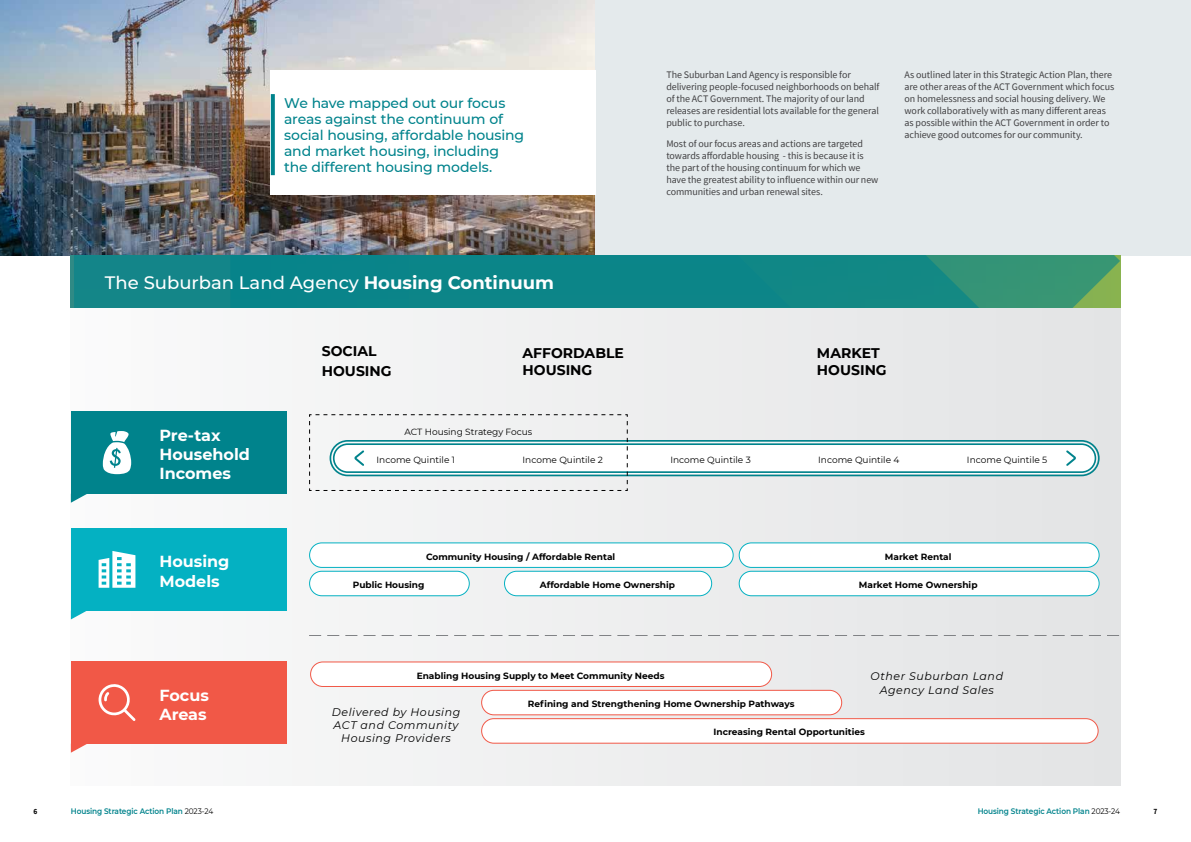
<style>
.page{position:relative;width:1191px;height:842px;background:#fff}
.page>*{position:absolute;margin:0;border:0;box-sizing:border-box;transform-origin:0 0}
.t1{font:500 18px "Montserrat";color:#fff}
.t2{font:700 16px/19.2px "Montserrat";color:#fff}
.t3{font:500 14px/16px "Montserrat";letter-spacing:-.01em;color:#00838c}
.t4{font:700 14px/16.8px "Montserrat";color:#000}
.t5{font:italic 11px/13.2px "Montserrat";letter-spacing:.05em;color:#000;text-align:center}
.t6{font:10px/12px "Source Sans Pro";letter-spacing:-.01em;color:#414042}
.t7{font:700 9px "Montserrat";color:#000}
.t8{font:9px "Montserrat";color:#000}
.t9{font:600 8px "Montserrat";letter-spacing:-.01em;color:#00838c;scale:.92 1}
.t10{font:700 8px "Source Sans Pro";color:#000;scale:.92 1}
.s1{font-weight:700}
.s2{font-weight:400;color:#000}
</style>
<div class="page">
<img style="left:0;top:0;width:595px;height:255px">
<div style="left:595px;top:0;width:596px;height:255px;background:#e4eaec"></div>
<div style="left:71px;top:255px;width:1049px;height:530px;background:#edeeee"></div>
<div style="left:71px;top:255px;width:159px;height:52px;background:#148589"></div>
<svg style="left:230px;top:255px;width:890px;height:52px;background:#168883"></svg>
<div style="left:270px;top:71px;width:325px;height:124px;background:#fff"></div>
<svg style="left:271px;top:94px;width:4px;height:81px"></svg>
<svg style="left:309px;top:635px;width:810px;height:1px"></svg>
<div style="left:481px;top:719px;width:617px;height:24px;background:#fff;border-radius:12px"></div>
<div style="left:481px;top:718px;width:617px;height:26px;border:1px solid #f15847;border-radius:12px"></div>
<div style="left:481px;top:690px;width:360px;height:25px;background:#fff;border-radius:12px"></div>
<div style="left:481px;top:690px;width:361px;height:25px;border:1px solid #f15847;border-radius:12px"></div>
<div style="left:310px;top:662px;width:461px;height:24px;background:#fff;border-radius:12px"></div>
<div style="left:310px;top:661px;width:462px;height:26px;border:1px solid #f15847;border-radius:12px"></div>
<div style="left:332px;top:442px;width:765px;height:32px;background:#fff;border-radius:16px"></div>
<div style="left:329px;top:440px;width:770px;height:36px;border:2px solid #00838c;border-radius:17px"></div>
<div style="left:333px;top:443px;width:763px;height:30px;border:2px solid #00838c;border-radius:14px"></div>
<svg style="left:1066px;top:450px;width:10px;height:16px"></svg>
<svg style="left:309px;top:414px;width:319px;height:77px"></svg>
<div style="left:71px;top:411px;width:215px;height:83px;background:#00838c"></div>
<svg style="left:103px;top:431px;width:28px;height:43px"></svg>
<svg style="left:71px;top:494px;width:16px;height:9px"></svg>
<div style="left:309px;top:543px;width:424px;height:24px;background:#fff;border-radius:12px"></div>
<div style="left:309px;top:542px;width:424px;height:26px;border:1px solid #04b1c2;border-radius:12px"></div>
<div style="left:739px;top:543px;width:360px;height:24px;background:#fff;border-radius:12px"></div>
<div style="left:738px;top:542px;width:361px;height:26px;border:1px solid #04b1c2;border-radius:12px"></div>
<div style="left:309px;top:571px;width:160px;height:25px;background:#fff;border-radius:12px"></div>
<div style="left:309px;top:571px;width:161px;height:25px;border:1px solid #04b1c2;border-radius:12px"></div>
<div style="left:504px;top:571px;width:207px;height:25px;background:#fff;border-radius:12px"></div>
<div style="left:504px;top:571px;width:208px;height:25px;border:1px solid #04b1c2;border-radius:12px"></div>
<div style="left:739px;top:571px;width:360px;height:25px;background:#fff;border-radius:12px"></div>
<div style="left:738px;top:571px;width:361px;height:25px;border:1px solid #04b1c2;border-radius:12px"></div>
<div style="left:71px;top:528px;width:215px;height:82px;background:#04b1c2"></div>
<svg style="left:99px;top:551px;width:36px;height:37px"></svg>
<svg style="left:71px;top:610px;width:16px;height:9px"></svg>
<div style="left:71px;top:661px;width:215px;height:83px;background:#f15847"></div>
<svg style="left:99px;top:684px;width:37px;height:37px"></svg>
<svg style="left:71px;top:744px;width:16px;height:9px"></svg>
<h3 class="t3" style="left:284px;top:94px;width:241px">We have mapped out our focus areas against the continuum of social housing, affordable housing and market housing, including the different housing models.</h3>
<p class="t6" style="left:666px;top:69px;width:215px">The Suburban Land Agency is responsible for delivering people-focused neighborhoods on behalf of the ACT Government. The majority of our land releases are residential lots available for the general public to purchase.</p>
<p class="t6" style="left:666px;top:137px;width:213px">Most of our focus areas and actions are targeted towards affordable housing - this is because it is the part of the housing continuum for which we have the greatest ability to influence within our new communities and urban renewal sites.</p>
<p class="t6" style="left:904px;top:69px;width:211px">As outlined later in this Strategic Action Plan, there are other areas of the ACT Government which focus on homelessness and social housing delivery. We work collaboratively with as many different areas as possible within the ACT Government in order to achieve good outcomes for our community.</p>
<h1 class="t1" style="left:105px;top:270px;width:450px">The Suburban Land Agency <span class="s1">Housing Continuum</span></h1>
<h3 class="t4" style="left:322px;top:340px;width:71px;line-height:20.3px">SOCIAL<br>HOUSING</h3>
<h3 class="t4" style="left:522px;top:344px;width:103px">AFFORDABLE<br>HOUSING</h3>
<h3 class="t4" style="left:817px;top:344px;width:71px">MARKET<br>HOUSING</h3>
<h2 class="t2" style="left:159px;top:425px;width:92px">Pre-tax<br>Household<br>Incomes</h2>
<h2 class="t2" style="left:159px;top:551px;width:72px">Housing<br>Models</h2>
<h2 class="t2" style="left:159px;top:685px;width:51px">Focus<br>Areas</h2>
<p class="t8" style="left:404px;top:426px;width:129px">ACT Housing Strategy Focus</p>
<p class="t8" style="left:376px;top:453px;width:80px">Income Quintile 1</p>
<p class="t8" style="left:522px;top:453px;width:82px">Income Quintile 2</p>
<p class="t8" style="left:670px;top:453px;width:82px">Income Quintile 3</p>
<p class="t8" style="left:818px;top:453px;width:83px">Income Quintile 4</p>
<p class="t8" style="left:967px;top:453px;width:82px">Income Quintile 5</p>
<p class="t7" style="left:426px;top:550px;width:191px">Community Housing / Affordable Rental</p>
<p class="t7" style="left:885px;top:550px;width:68px">Market Rental</p>
<p class="t7" style="left:353px;top:578px;width:73px">Public Housing</p>
<p class="t7" style="left:540px;top:578px;width:137px">Affordable Home Ownership</p>
<p class="t7" style="left:859px;top:578px;width:120px">Market Home Ownership</p>
<p class="t7" style="left:417px;top:669px;width:249px">Enabling Housing Supply to Meet Community Needs</p>
<p class="t5" style="left:332px;top:705px;width:130px">Delivered by Housing<br>ACT and Community<br>Housing Providers</p>
<p class="t5" style="left:870px;top:669px;width:134px">Other Suburban Land<br>Agency Land Sales</p>
<p class="t7" style="left:528px;top:697px;width:268px">Refining and Strengthening Home Ownership Pathways</p>
<p class="t7" style="left:713px;top:726px;width:153px">Increasing Rental Opportunities</p>
<p class="t10" style="left:33px;top:805px;width:6px">6</p>
<p class="t9" style="left:71px;top:805px;width:156px">Housing Strategic Action Plan <span class="s2">2023-24</span></p>
<p class="t9" style="left:977px;top:805px;width:156px">Housing Strategic Action Plan <span class="s2">2023-24</span></p>
<p class="t10" style="left:1153px;top:805px;width:6px">7</p>
</div>
